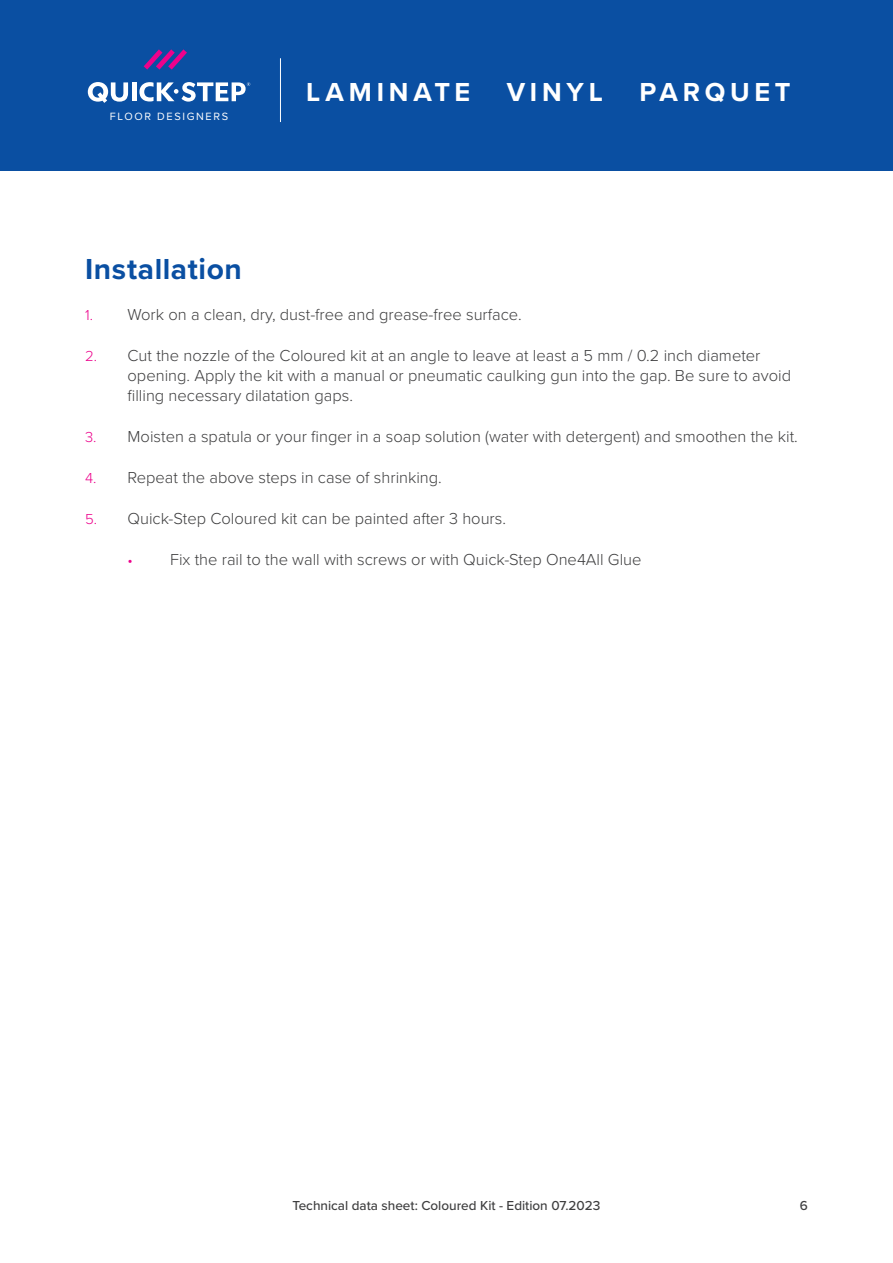
<style>
.page{position:relative;width:893px;height:1263px;background:#fff}
.page>*{position:absolute;margin:0;border:0;box-sizing:border-box;transform-origin:0 0}
.t1{font:700 30px "Proxima Nova";letter-spacing:.02em;color:#0a4fa2}
.Range{font:700 27px "Proxima Nova";letter-spacing:.175em;color:#fff}
.t2{font:300 16.5px/19.8px "Proxima Nova";color:#3e3e3f}
.t3{font:500 13.5px "Proxima Nova";color:#3e3e3f}
.FloorDesigners{font:10.95px "Proxima Nova";letter-spacing:.15em;color:#fff}
.s1{font-size:15px;color:#ed028c}
</style>
<div class="page">
<div style="left:0;top:0;width:893px;height:170px;background:#0a4fa2"></div>
<hr style="left:280px;top:58px;width:1px;height:64px;background:#fff">
<svg style="left:144px;top:49px;width:43px;height:21px"></svg>
<svg style="left:88px;top:82px;width:40px;height:21px"></svg>
<hr style="left:132px;top:82px;width:4px;height:19px;background:#fff">
<svg style="left:139px;top:82px;width:111px;height:20px"></svg>
<p class="FloorDesigners" style="left:110px;top:108px;width:120px">FLOOR DESIGNERS</p>
<p class="Range" style="left:306px;top:72px;width:166px">LAMINATE</p>
<p class="Range" style="left:507px;top:72px;width:98px">VINYL</p>
<p class="Range" style="left:639px;top:72px;width:153px">PARQUET</p>
<p class="t1" style="left:85px;top:246px;width:158px">Installation</p>
<p class="t2" style="left:85px;top:304px;width:438px"><span class="s1">1.</span> Work on a clean, dry, dust-free and grease-free surface.</p>
<p class="t2" style="left:128px;top:345px;width:665px;text-indent:-43px"><span class="s1">2.</span> Cut the nozzle of the Coloured kit at an angle to leave at least a 5 mm / 0.2 inch diameter opening. Apply the kit with a manual or pneumatic caulking gun into the gap. Be sure to avoid filling necessary dilatation gaps.</p>
<p class="t2" style="left:85px;top:425px;width:714px"><span class="s1">3.</span> Moisten a spatula or your finger in a soap solution (water with detergent) and smoothen the kit.</p>
<p class="t2" style="left:85px;top:466px;width:358px"><span class="s1">4.</span> Repeat the above steps in case of shrinking.</p>
<p class="t2" style="left:85px;top:507px;width:422px"><span class="s1">5.</span> Quick-Step Coloured kit can be painted after 3 hours.</p>
<p class="t2" style="left:128px;top:548px;width:515px"><span class="s1">•</span> Fix the rail to the wall with screws or with Quick-Step One4All Glue</p>
<p class="t3" style="left:292px;top:1195px;width:309px">Technical data sheet: Coloured Kit - Edition 07.2023</p>
<p class="t3" style="left:800px;top:1195px;width:10px">6</p>
</div>
